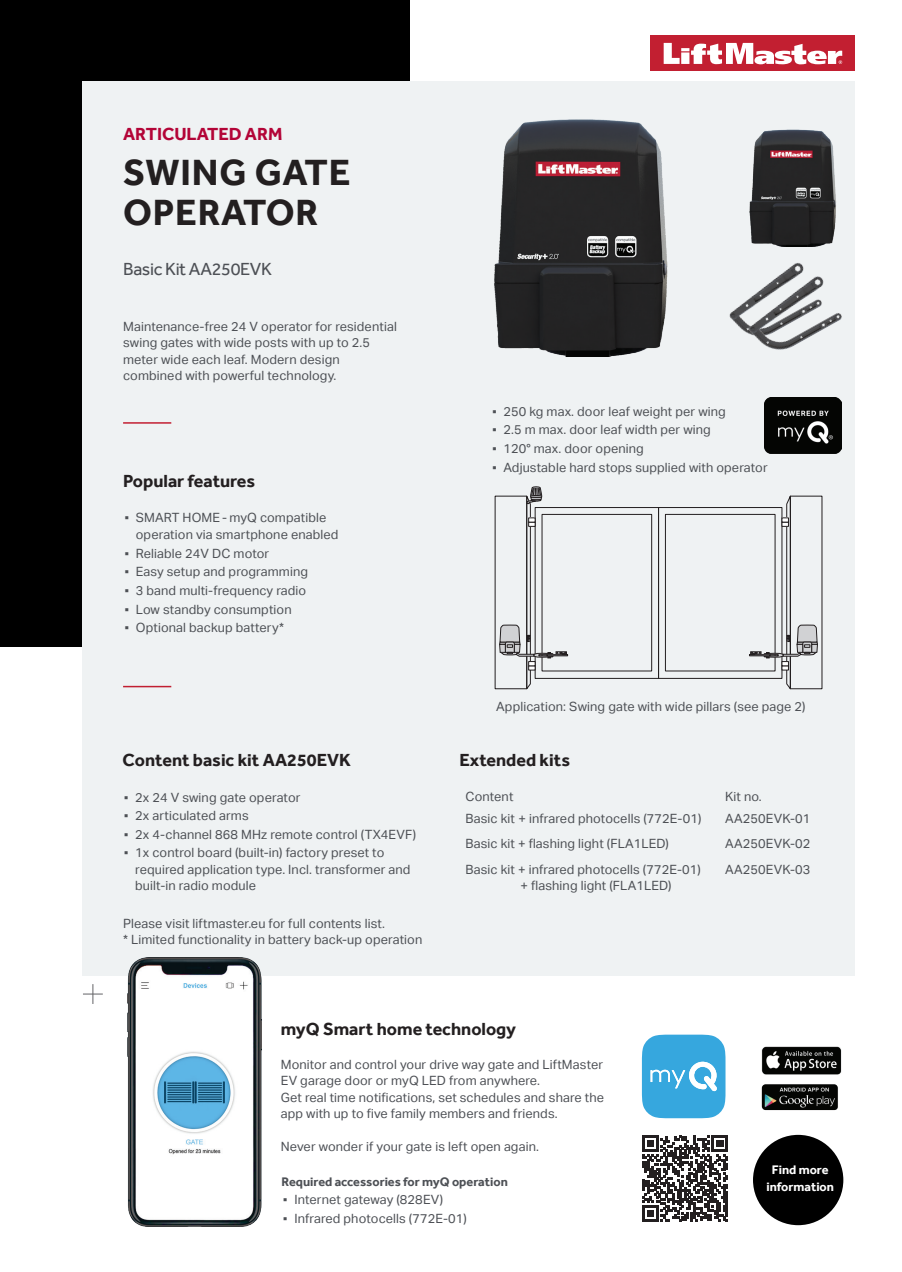
<style>
.page{position:relative;width:902px;height:1272px;background:#fff}
.page>*{position:absolute;margin:0;border:0;box-sizing:border-box;transform-origin:0 0}
.t1{font:700 37.5px/40.5px "Effra";letter-spacing:.02em;color:#231f20}
.t2{font:700 18px "Effra";color:#231f20}
.t3{font:18px "Effra";letter-spacing:-.02em;color:#4d5055}
.t4{font:700 18px "Effra";color:#b30437}
.t5{font:12.75px/16.5px "Aktiv Grotesk";letter-spacing:.01em;color:#4d5055}
.t6{font:700 12.75px "Effra";color:#4d5055}
.t7{font:700 12.75px/16.5px "Effra";color:#fff;text-align:center}
</style>
<div class="page">
<div style="left:0;top:0;width:409px;height:646px;background:#000"></div>
<div style="left:82px;top:81px;width:773px;height:894px;background:#eff2f3"></div>
<hr style="left:123px;top:422px;width:48px;height:1px;background:#c31f32">
<hr style="left:123px;top:685px;width:48px;height:2px;background:#c11f31">
<img style="left:128px;top:957px;width:133px;height:269px">
<img style="left:761px;top:1084px;width:77px;height:27px">
<img style="left:761px;top:1046px;width:81px;height:29px">
<svg style="left:642px;top:1034px;width:83px;height:84px;background:#51b2e2"></svg>
<div style="left:650px;top:36px;width:205px;height:35px;background:#c21f31"></div>
<svg style="left:663px;top:43px;width:179px;height:21px"></svg>
<svg style="left:642px;top:1135px;width:85px;height:86px"></svg>
<div style="left:753px;top:1134px;width:90px;height:91px;background:#000;border-radius:50%"></div>
<img style="left:764px;top:398px;width:77px;height:56px">
<img style="left:729px;top:263px;width:74px;height:62px">
<img style="left:494px;top:119px;width:174px;height:237px">
<img style="left:749px;top:129px;width:87px;height:117px">
<img style="left:738px;top:267px;width:104px;height:83px">
<svg style="left:83px;top:984px;width:20px;height:19px"></svg>
<svg style="left:494px;top:495px;width:328px;height:195px"></svg>
<svg style="left:526px;top:494px;width:262px;height:196px"></svg>
<svg style="left:528px;top:517px;width:7px;height:9px"></svg>
<svg style="left:498px;top:599px;width:70px;height:71px"></svg>
<svg style="left:748px;top:599px;width:70px;height:71px"></svg>
<svg style="left:526px;top:486px;width:16px;height:18px"></svg>
<h2 class="t4" style="left:123px;top:123px;width:161px">ARTICULATED ARM</h2>
<h1 class="t1" style="left:123px;top:152px;width:229px">SWING GATE<br>OPERATOR</h1>
<h2 class="t3" style="left:123px;top:258px;width:150px">Basic Kit AA250EVK</h2>
<p class="t5" style="left:123px;top:318px;width:275px">Maintenance-free 24 V operator for residential swing gates with wide posts with up to 2.5 meter wide each leaf. Modern design combined with powerful technology.</p>
<h2 class="t2" style="left:123px;top:470px;width:133px">Popular features</h2>
<p class="t5" style="left:136px;top:510px;width:204px;text-indent:-13px">▪ SMART HOME - myQ compatible operation via smartphone enabled</p>
<p class="t5" style="left:123px;top:545px;width:148px">▪ Reliable 24V DC motor</p>
<p class="t5" style="left:123px;top:563px;width:186px">▪ Easy setup and programming</p>
<p class="t5" style="left:123px;top:582px;width:185px">▪ 3 band multi-frequency radio</p>
<p class="t5" style="left:123px;top:601px;width:170px">▪ Low standby consumption</p>
<p class="t5" style="left:123px;top:619px;width:162px">▪ Optional backup battery*</p>
<h2 class="t2" style="left:122px;top:749px;width:230px">Content basic kit AA250EVK</h2>
<p class="t5" style="left:122px;top:788px;width:179px">▪ 2x 24 V swing gate operator</p>
<p class="t5" style="left:122px;top:807px;width:128px">▪ 2x articulated arms</p>
<p class="t5" style="left:122px;top:826px;width:295px">▪ 2x 4-channel 868 MHz remote control (TX4EVF)</p>
<p class="t5" style="left:135px;top:844px;width:277px;text-indent:-13px">▪ 1x control board (built-in) factory preset to required application type. Incl. transformer and built-in radio module</p>
<p class="t5" style="left:123px;top:915px;width:301px">Please visit liftmaster.eu for full contents list.<br>* Limited functionality in battery back-up operation</p>
<p class="t5" style="left:490px;top:403px;width:236px">▪ 250 kg max. door leaf weight per wing</p>
<p class="t5" style="left:490px;top:422px;width:221px">▪ 2.5 m max. door leaf width per wing</p>
<p class="t5" style="left:490px;top:440px;width:155px">▪ 120° max. door opening</p>
<p class="t5" style="left:490px;top:459px;width:278px">▪ Adjustable hard stops supplied with operator</p>
<p class="t5" style="left:496px;top:698px;width:311px">Application: Swing gate with wide pillars (see page 2)</p>
<h2 class="t2" style="left:459px;top:749px;width:112px">Extended kits</h2>
<p class="t5" style="left:465px;top:788px;width:49px">Content</p>
<p class="t5" style="left:725px;top:788px;width:38px">Kit no.</p>
<p class="t5" style="left:465px;top:809px;width:237px">Basic kit + infrared photocells (772E-01)</p>
<p class="t5" style="left:725px;top:809px;width:87px">AA250EVK-01</p>
<p class="t5" style="left:465px;top:835px;width:205px">Basic kit + flashing light (FLA1LED)</p>
<p class="t5" style="left:725px;top:835px;width:87px">AA250EVK-02</p>
<p class="t5" style="left:520px;top:861px;width:182px;text-indent:-55px">Basic kit + infrared photocells (772E-01) + flashing light (FLA1LED)</p>
<p class="t5" style="left:725px;top:861px;width:87px">AA250EVK-03</p>
<h2 class="t2" style="left:281px;top:1018px;width:236px">myQ Smart home technology</h2>
<p class="t5" style="left:281px;top:1055px;width:325px">Monitor and control your drive way gate and LiftMaster EV garage door or myQ LED from anywhere.<br>Get real time notifications, set schedules and share the app with up to five family members and friends.</p>
<p class="t5" style="left:281px;top:1138px;width:259px">Never wonder if your gate is left open again.</p>
<p class="t6" style="left:281px;top:1173px;width:228px">Required accessories for myQ operation</p>
<p class="t5" style="left:281px;top:1191px;width:163px">▪ Internet gateway (828EV)</p>
<p class="t5" style="left:281px;top:1210px;width:187px">▪ Infrared photocells (772E-01)</p>
<p class="t7" style="left:766px;top:1161px;width:69px">Find more information</p>
</div>
